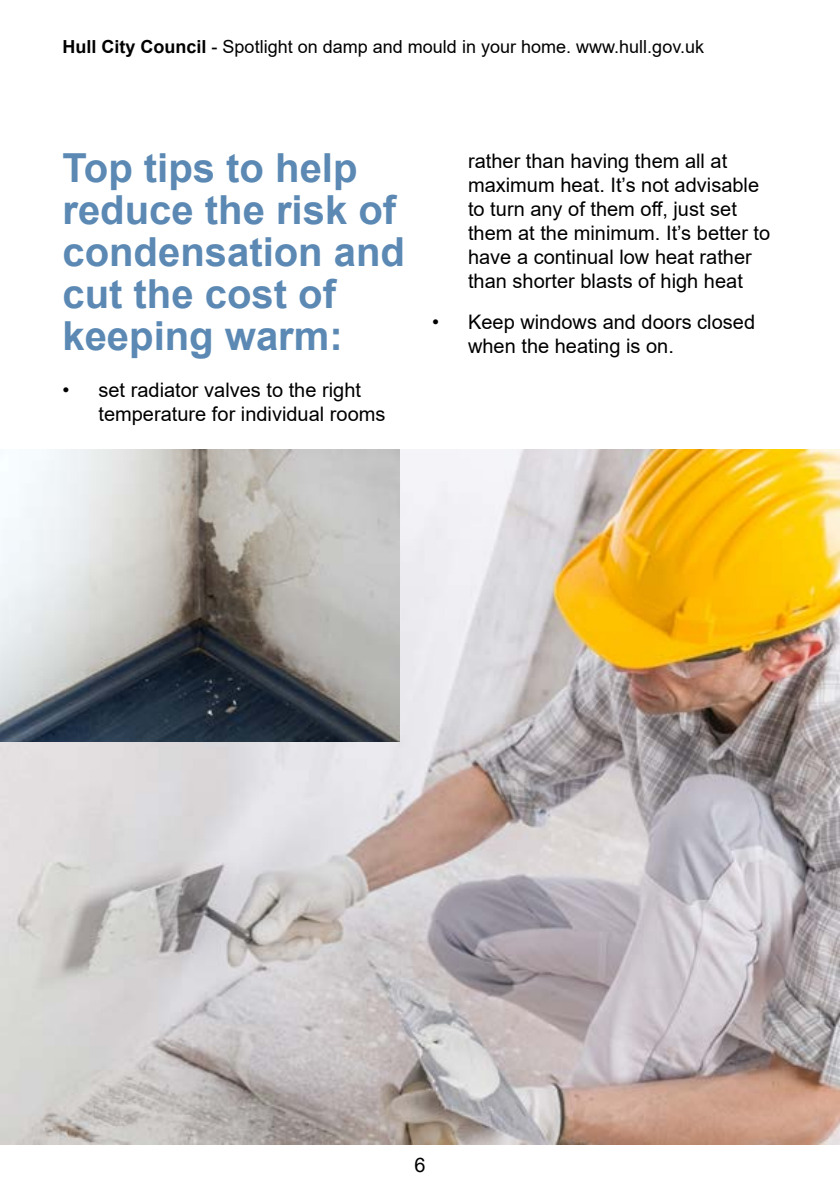
<style>
.page{position:relative;width:840px;height:1191px;background:#fff}
.page>*{position:absolute;margin:0;border:0;box-sizing:border-box;transform-origin:0 0}
.t1{font:700 40px/42px "Arial";color:#5b89b4}
.t2{font:20px/24px "Arial";color:#000}
.t3{font:18px "Arial";color:#000}
.s1{font-weight:700}
</style>
<div class="page">
<img style="left:0;top:450px;width:839px;height:694px">
<img style="left:0;top:449px;width:400px;height:293px">
<p class="t3" style="left:62px;top:34px;width:642px"><span class="s1">Hull City Council</span> - Spotlight on damp and mould in your home. www.hull.gov.uk</p>
<h2 class="t1" style="left:62px;top:148px;width:344px">Top tips to help reduce the risk of condensation and cut the cost of keeping warm:</h2>
<p class="t2" style="left:98px;top:378px;width:288px;text-indent:-36px">• set radiator valves to the right temperature for individual rooms</p>
<h2 class="t2" style="left:432px;top:309px;width:8px">•</h2>
<p class="t2" style="left:468px;top:148px;width:261px">rather than having them all at</p>
<p class="t2" style="left:468px;top:172px;width:303px">maximum heat. It’s not advisable to turn any of them off, just set them at the minimum. It’s better to</p>
<p class="t2" style="left:468px;top:244px;width:285px">have a continual low heat rather than shorter blasts of high heat</p>
<p class="t2" style="left:468px;top:309px;width:288px">Keep windows and doors closed when the heating is on.</p>
<p class="t2" style="left:414px;top:1152px;width:13px">6</p>
</div>
